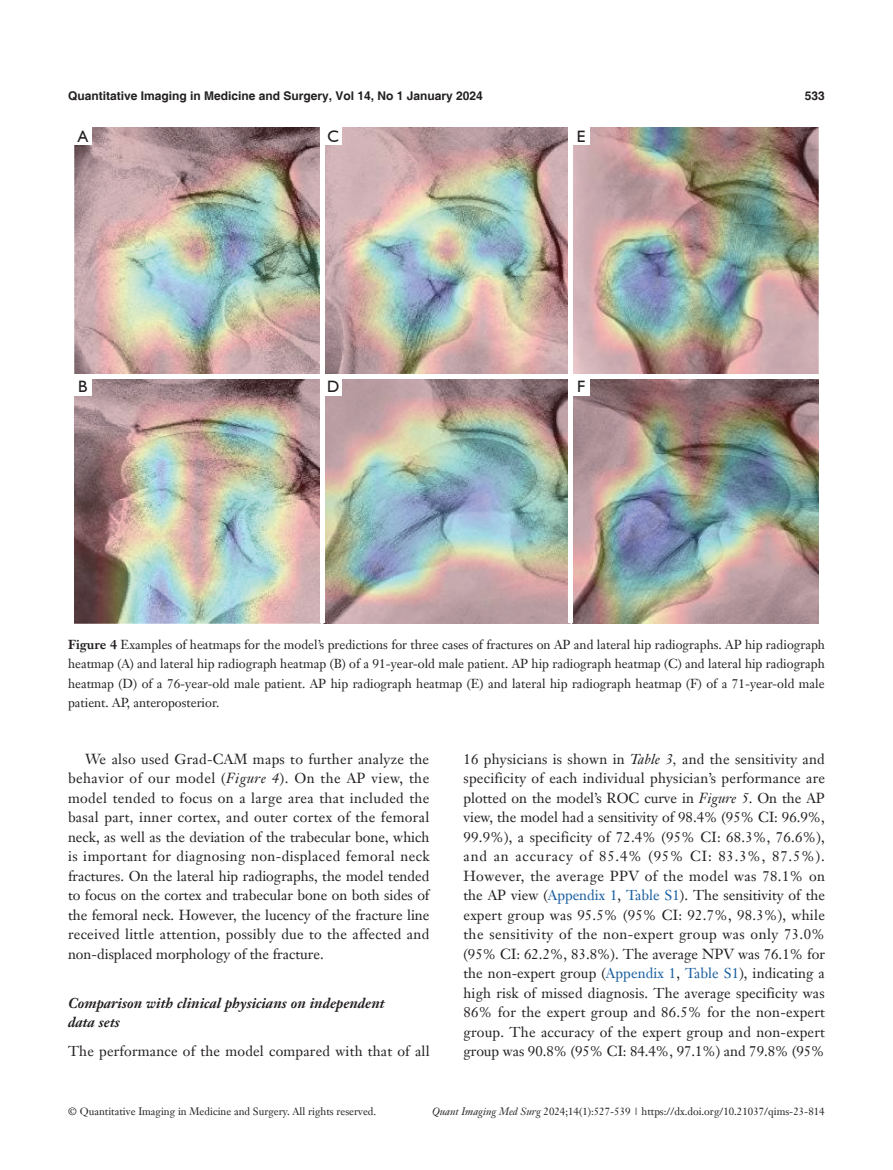
<style>
.page{position:relative;width:893px;height:1170px;background:#fff}
.page>*{position:absolute;margin:0;border:0;box-sizing:border-box;transform-origin:0 0}
.t1{font:16.5px "Humanist 521 BT";color:#231f20}
.t2{font:14.25px/19.5px "Janson Text LT";letter-spacing:.015em;color:#231f20;text-align:justify}
.t3{font:italic 700 14.25px/19.5px "Janson Text LT";color:#231f20}
.t4{font:12.75px/19.5px "Janson Text LT";color:#231f20;text-align:justify}
.t5{font:700 12px "Helvetica";color:#231f20}
.t6{font:10.5px "Janson Text LT";color:#231f20}
.s1{font-weight:700}
.s2{font-style:italic}
.s3{color:#175d9e}
</style>
<div class="page">
<img style="left:74px;top:128px;width:744px;height:495px">
<div style="left:74px;top:128px;width:17px;height:17px;background:#fff"></div>
<div style="left:74px;top:378px;width:17px;height:17px;background:#fff"></div>
<div style="left:325px;top:128px;width:17px;height:17px;background:#fff"></div>
<div style="left:325px;top:378px;width:17px;height:17px;background:#fff"></div>
<div style="left:573px;top:128px;width:17px;height:17px;background:#fff"></div>
<div style="left:573px;top:378px;width:17px;height:17px;background:#fff"></div>
<hr style="left:74px;top:374px;width:745px;height:4px;background:#fff">
<div style="left:320px;top:128px;width:5px;height:495px;background:#fff"></div>
<div style="left:568px;top:128px;width:5px;height:495px;background:#fff"></div>
<p class="t5" style="left:68px;top:88px;width:416px">Quantitative Imaging in Medicine and Surgery, Vol 14, No 1 January 2024</p>
<p class="t5" style="left:805px;top:88px;width:22px">533</p>
<p class="t1" style="left:78px;top:126px;width:12px">A</p>
<p class="t1" style="left:78px;top:376px;width:11px">B</p>
<p class="t1" style="left:327px;top:126px;width:13px">C</p>
<p class="t1" style="left:327px;top:376px;width:14px">D</p>
<p class="t1" style="left:577px;top:126px;width:10px">E</p>
<p class="t1" style="left:577px;top:376px;width:10px">F</p>
<p class="t4" style="left:68px;top:634px;width:758px"><span class="s1">Figure 4</span> Examples of heatmaps for the model’s predictions for three cases of fractures on AP and lateral hip radiographs. AP hip radiograph heatmap (A) and lateral hip radiograph heatmap (B) of a 91-year-old male patient. AP hip radiograph heatmap (C) and lateral hip radiograph heatmap (D) of a 76-year-old male patient. AP hip radiograph heatmap (E) and lateral hip radiograph heatmap (F) of a 71-year-old male patient. AP, anteroposterior.</p>
<p class="t2" style="left:68px;top:749px;width:363px;text-indent:17px">We also used Grad-CAM maps to further analyze the behavior of our model (<span class="s2">Figure 4</span>). On the AP view, the model tended to focus on a large area that included the basal part, inner cortex, and outer cortex of the femoral neck, as well as the deviation of the trabecular bone, which is important for diagnosing non-displaced femoral neck fractures. On the lateral hip radiographs, the model tended to focus on the cortex and trabecular bone on both sides of the femoral neck. However, the lucency of the fracture line received little attention, possibly due to the affected and non-displaced morphology of the fracture.</p>
<p class="t3" style="left:68px;top:992px;width:318px">Comparison with clinical physicians on independent data sets</p>
<p class="t2" style="left:68px;top:1041px;width:363px">The performance of the model compared with that of all</p>
<p class="t2" style="left:463px;top:748px;width:363px">16 physicians is shown in <span class="s2">Table 3,</span> and the sensitivity and specificity of each individual physician’s performance are plotted on the model’s ROC curve in <span class="s2">Figure 5</span>. On the AP view, the model had a sensitivity of 98.4% (95% CI: 96.9%, 99.9%), a specificity of 72.4% (95% CI: 68.3%, 76.6%), and an accuracy of 85.4% (95% CI: 83.3%, 87.5%).<br>However, the average PPV of the model was 78.1% on the AP view (<span class="s3">Appendix 1</span>, <span class="s3">Table S1</span>). The sensitivity of the expert group was 95.5% (95% CI: 92.7%, 98.3%), while the sensitivity of the non-expert group was only 73.0% (95% CI: 62.2%, 83.8%). The average NPV was 76.1% for the non-expert group (<span class="s3">Appendix 1</span>, <span class="s3">Table S1</span>), indicating a high risk of missed diagnosis. The average specificity was 86% for the expert group and 86.5% for the non-expert group. The accuracy of the expert group and non-expert group was 90.8% (95% CI: 84.4%, 97.1%) and 79.8% (95%</p>
<p class="t6" style="left:68px;top:1104px;width:310px">© Quantitative Imaging in Medicine and Surgery. All rights reserved.</p>
<p class="t6" style="left:432px;top:1104px;width:394px"><span class="s2">Quant Imaging Med Surg</span> 2024;14(1):527-539 | https://dx.doi.org/10.21037/qims-23-814</p>
</div>
